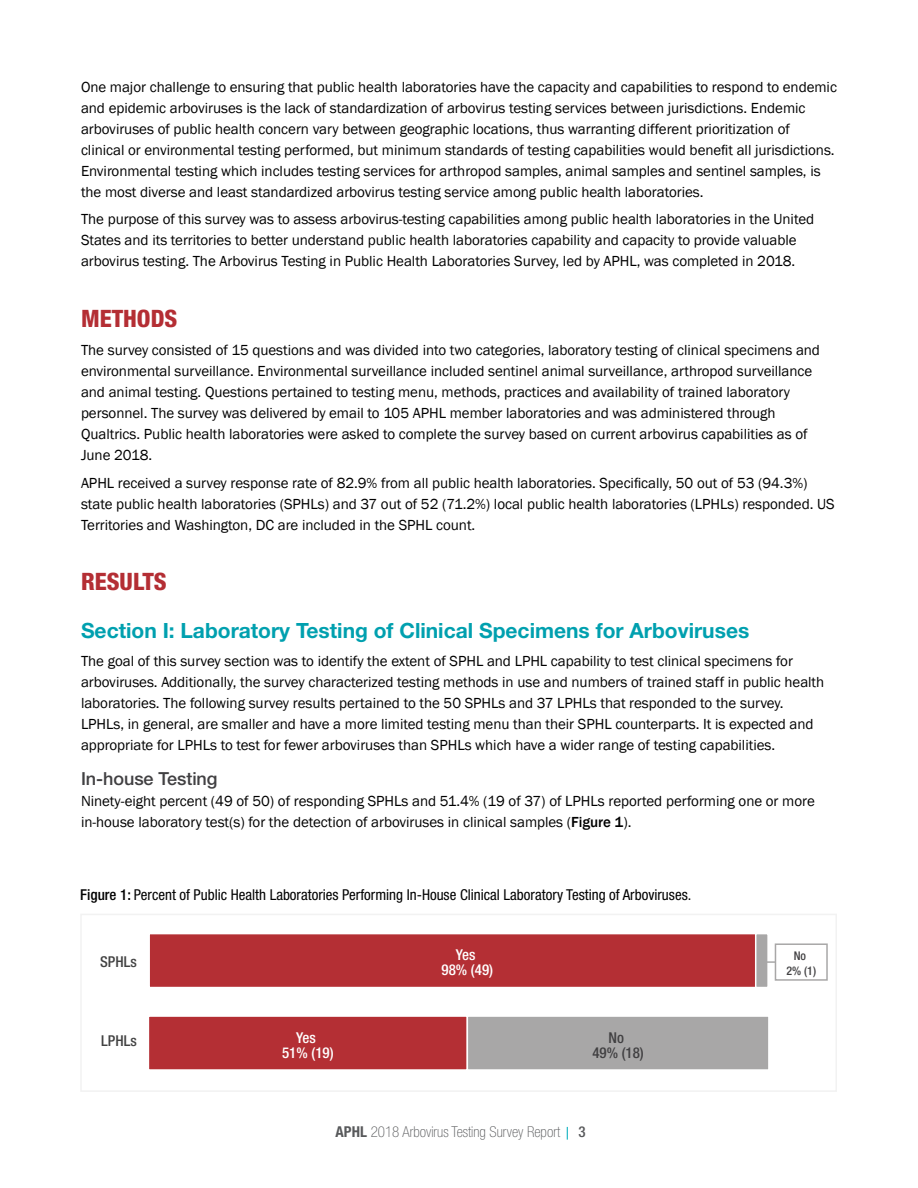
<style>
.page{position:relative;width:918px;height:1188px;background:#fff}
.page>*{position:absolute;margin:0;border:0;box-sizing:border-box;transform-origin:0 0}
.Header_1{font:800 condensed 24px "Helvetica Neue LT Std";color:#b42e34}
.Header_2{font:700 21px "Helvetica Neue LT Std";color:#00a0af}
.Header_3{font:500 18px "Helvetica Neue LT Std";letter-spacing:-.005em;color:#414042}
.Body_Copy{font:15px/21px "Franklin Gothic";letter-spacing:-.005em;color:#000}
.Figure_Table_Name{font:condensed 15px "Helvetica Neue LT Std";color:#000}
.t1{font:100 condensed 15px "Helvetica Neue LT Std";color:#58595b}
.t2{font:500 condensed 15px/15px "Helvetica Neue LT Std";color:#fff;text-align:center}
.t3{font:500 condensed 15px "Helvetica Neue LT Std";color:#424242}
.t4{font:500 condensed 15px/15px "Helvetica Neue LT Std";color:#414042;text-align:center}
.t5{font:500 condensed 12px/15px "Helvetica Neue LT Std";color:#414042;text-align:center}
.s1{font-weight:500}
.s2{font-weight:700}
.s3{font-family:"Franklin Gothic";font-weight:400;font-stretch:normal;color:#00adbc}
</style>
<div class="page">
<div style="left:149px;top:934px;width:608px;height:54px;background:#b42f34"></div>
<div style="left:148px;top:933px;width:610px;height:55px;border:1px solid #fff"></div>
<div style="left:756px;top:934px;width:12px;height:54px;background:#a8a7a7"></div>
<div style="left:755px;top:933px;width:14px;height:55px;border:1px solid #fff"></div>
<div style="left:148px;top:1016px;width:319px;height:54px;background:#b42f34"></div>
<div style="left:148px;top:1015px;width:320px;height:56px;border:1px solid #fff"></div>
<div style="left:467px;top:1016px;width:302px;height:54px;background:#a8a7a7"></div>
<div style="left:467px;top:1015px;width:303px;height:56px;border:1px solid #fff"></div>
<div style="left:775px;top:943px;width:53px;height:38px;border:1px solid #a8a7a7"></div>
<svg style="left:767px;top:961px;width:8px;height:2px"></svg>
<div style="left:80px;top:914px;width:757px;height:178px;border:2px solid #f2f2f2"></div>
<p class="Body_Copy" style="left:81px;top:76px;width:758px">One major challenge to ensuring that public health laboratories have the capacity and capabilities to respond to endemic and epidemic arboviruses is the lack of standardization of arbovirus testing services between jurisdictions. Endemic arboviruses of public health concern vary between geographic locations, thus warranting different prioritization of clinical or environmental testing performed, but minimum standards of testing capabilities would benefit all jurisdictions.<br>Environmental testing which includes testing services for arthropod samples, animal samples and sentinel samples, is the most diverse and least standardized arbovirus testing service among public health laboratories.</p>
<p class="Body_Copy" style="left:81px;top:209px;width:735px">The purpose of this survey was to assess arbovirus-testing capabilities among public health laboratories in the United<br>States and its territories to better understand public health laboratories capability and capacity to provide valuable arbovirus testing. The Arbovirus Testing in Public Health Laboratories Survey, led by APHL, was completed in 2018.</p>
<p class="Header_1" style="left:81px;top:304px;width:98px">METHODS</p>
<p class="Body_Copy" style="left:81px;top:340px;width:741px">The survey consisted of 15 questions and was divided into two categories, laboratory testing of clinical specimens and environmental surveillance. Environmental surveillance included sentinel animal surveillance, arthropod surveillance and animal testing. Questions pertained to testing menu, methods, practices and availability of trained laboratory personnel. The survey was delivered by email to 105 APHL member laboratories and was administered through Qualtrics. Public health laboratories were asked to complete the survey based on current arbovirus capabilities as of June 2018.</p>
<p class="Body_Copy" style="left:81px;top:472px;width:755px">APHL received a survey response rate of 82.9% from all public health laboratories. Specifically, 50 out of 53 (94.3%) state public health laboratories (SPHLs) and 37 out of 52 (71.2%) local public health laboratories (LPHLs) responded. US<br>Territories and Washington, DC are included in the SPHL count.</p>
<p class="Header_1" style="left:81px;top:567px;width:87px">RESULTS</p>
<p class="Header_2" style="left:81px;top:618px;width:670px">Section I: Laboratory Testing of Clinical Specimens for Arboviruses</p>
<p class="Body_Copy" style="left:81px;top:651px;width:745px">The goal of this survey section was to identify the extent of SPHL and LPHL capability to test clinical specimens for arboviruses. Additionally, the survey characterized testing methods in use and numbers of trained staff in public health laboratories. The following survey results pertained to the 50 SPHLs and 37 LPHLs that responded to the survey.<br>LPHLs, in general, are smaller and have a more limited testing menu than their SPHL counterparts. It is expected and appropriate for LPHLs to test for fewer arboviruses than SPHLs which have a wider range of testing capabilities.</p>
<p class="Header_3" style="left:81px;top:767px;width:138px">In-house Testing</p>
<p class="Body_Copy" style="left:81px;top:790px;width:735px">Ninety-eight percent (49 of 50) of responding SPHLs and 51.4% (19 of 37) of LPHLs reported performing one or more in-house laboratory test(s) for the detection of arboviruses in clinical samples (<span class="s1">Figure 1</span>).</p>
<p class="Figure_Table_Name" style="left:80px;top:886px;width:613px"><span class="s1">Figure 1:</span> Percent of Public Health Laboratories Performing In-House Clinical Laboratory Testing of Arboviruses.</p>
<p class="t3" style="left:100px;top:953px;width:38px">SPHLs</p>
<p class="t3" style="left:101px;top:1032px;width:37px">LPHLs</p>
<p class="t2" style="left:442px;top:947px;width:53px">Yes<br>98% (49)</p>
<p class="t2" style="left:282px;top:1030px;width:53px">Yes<br>51% (19)</p>
<p class="t4" style="left:592px;top:1030px;width:53px">No<br>49% (18)</p>
<p class="t1" style="left:336px;top:1123px;width:251px"><span class="s2">APHL</span> 2018 Arbovirus Testing Survey Report <span class="s3">|</span> <span class="s1">3</span></p>
<p class="t5" style="left:786px;top:948px;width:31px">No<br>2% (1)</p>
</div>
